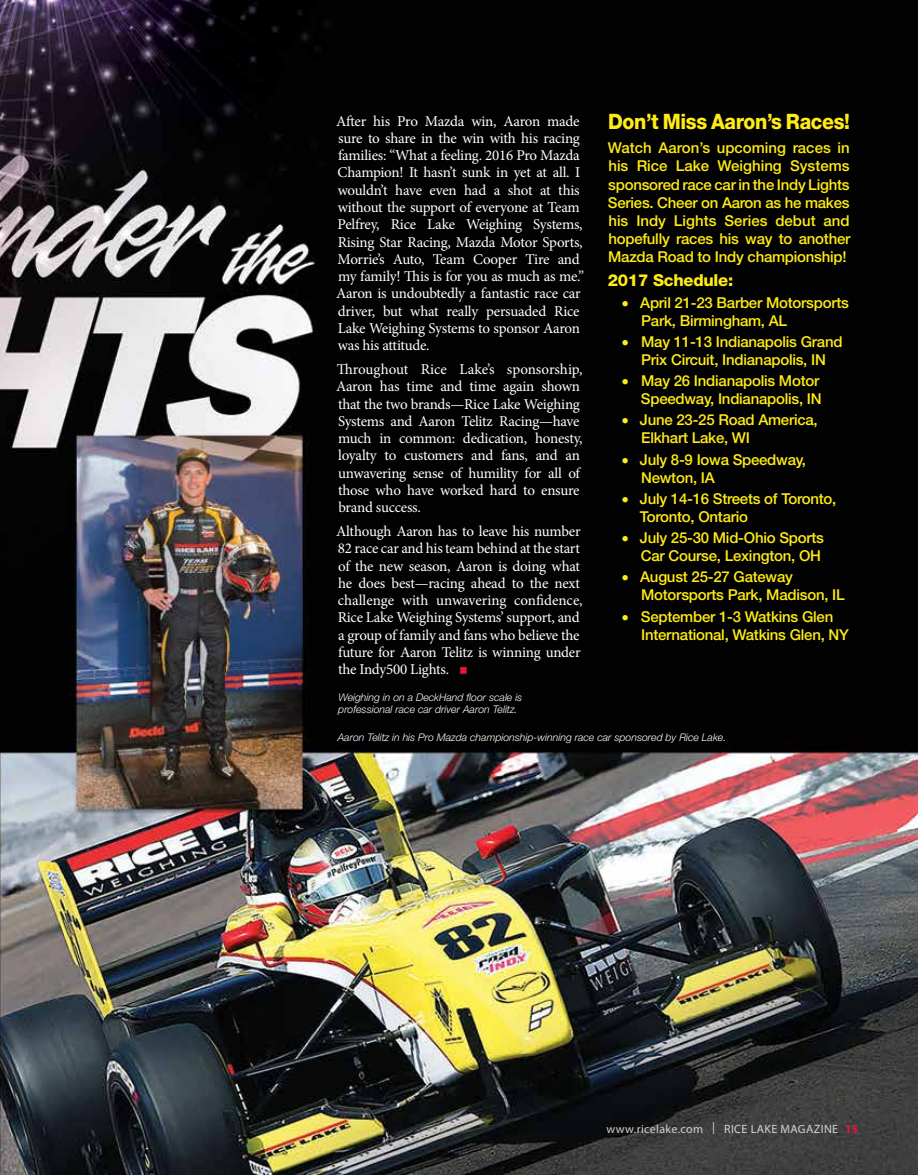
<style>
.page{position:relative;width:918px;height:1175px;background:#fff}
.page>*{position:absolute;margin:0;border:0;box-sizing:border-box;transform-origin:0 0}
.t1{font:800 21.3px "Helvetica Neue LT Std";letter-spacing:-.015em;color:#ffeb15;scale:.92 1}
.t2{font:800 16.5px "Helvetica Neue LT Std";letter-spacing:-.015em;color:#ffeb15}
.t3{font:15px/17.2px "Minion Pro";letter-spacing:-.02em;color:#fff}
.t4{font:500 15px/18px "Helvetica Neue LT Std";letter-spacing:-.015em;color:#ffeb15}
.t5{font:12px "Myriad Pro";letter-spacing:.03em;color:#d1d3d4}
.t6{font:italic 300 10.5px/12px "Helvetica Neue LT Std";color:#fff}
.s1{font-family:"Century Gothic";font-size:28.5px;color:#e31837}
.s2{font-family:"Myriad";font-weight:700;color:#e31837}
</style>
<div class="page">
<img style="left:0;top:0;width:918px;height:1174px">
<p class="t3" style="left:336px;top:112px;width:250px">After his Pro Mazda win, Aaron made sure to share in the win with his racing families: “What a feeling. 2016 Pro Mazda Champion! It hasn’t sunk in yet at all. I wouldn’t have even had a shot at this without the support of everyone at Team Pelfrey, Rice Lake Weighing Systems, Rising Star Racing, Mazda Motor Sports, Morrie’s Auto, Team Cooper Tire and my family! This is for you as much as me.” Aaron is undoubtedly a fantastic race car driver, but what really persuaded Rice Lake Weighing Systems to sponsor Aaron was his attitude.</p>
<p class="t3" style="left:336px;top:361px;width:248px">Throughout Rice Lake’s sponsorship, Aaron has time and time again shown that the two brands—Rice Lake Weighing Systems and Aaron Telitz Racing—have much in common: dedication, honesty, loyalty to customers and fans, and an unwavering sense of humility for all of those who have worked hard to ensure brand success.</p>
<p class="t3" style="left:336px;top:523px;width:248px">Although Aaron has to leave his number 82 race car and his team behind at the start of the new season, Aaron is doing what he does best—racing ahead to the next challenge with unwavering confidence, Rice Lake Weighing Systems’ support, and a group of family and fans who believe the future for Aaron Telitz is winning under the Indy500 Lights. <span class="s1">▪</span></p>
<h1 class="t1" style="left:608px;top:108px;width:265px">Don’t Miss Aaron’s Races!</h1>
<p class="t4" style="left:608px;top:139px;width:244px;text-align:justify">Watch Aaron’s upcoming races in his Rice Lake Weighing Systems sponsored race car in the Indy Lights Series. Cheer on Aaron as he makes his Indy Lights Series debut and hopefully races his way to another Mazda Road to Indy championship!</p>
<p class="t2" style="left:608px;top:270px;width:127px">2017 Schedule:</p>
<p class="t4" style="left:641px;top:293px;width:209px;text-indent:-19px">• April 21-23 Barber Motorsports<br>Park, Birmingham, AL</p>
<p class="t4" style="left:622px;top:332px;width:222px;text-align:center">• May 11-13 Indianapolis Grand<br>Prix Circuit, Indianapolis, IN</p>
<p class="t4" style="left:622px;top:371px;width:201px;text-align:right">• May 26 Indianapolis Motor<br>Speedway, Indianapolis, IN</p>
<p class="t4" style="left:641px;top:411px;width:178px;text-indent:-19px">• June 23-25 Road America,<br>Elkhart Lake, WI</p>
<p class="t4" style="left:641px;top:450px;width:166px;text-indent:-19px">• July 8-9 Iowa Speedway,<br>Newton, IA</p>
<p class="t4" style="left:640px;top:489px;width:198px;text-indent:-18px">• July 14-16 Streets of Toronto,<br>Toronto, Ontario</p>
<p class="t4" style="left:622px;top:528px;width:204px;text-align:right">• July 25-30 Mid-Ohio Sports<br>Car Course, Lexington, OH</p>
<p class="t4" style="left:641px;top:568px;width:205px;text-indent:-19px">• August 25-27 Gateway<br>Motorsports Park, Madison, IL</p>
<p class="t4" style="left:641px;top:607px;width:209px;text-indent:-19px">• September 1-3 Watkins Glen<br>International, Watkins Glen, NY</p>
<p class="t6" style="left:338px;top:691px;width:186px">Weighing in on a DeckHand floor scale is professional race car driver Aaron Telitz.</p>
<p class="t6" style="left:338px;top:730px;width:390px">Aaron Telitz in his Pro Mazda championship-winning race car sponsored by Rice Lake.</p>
<p class="t5" style="left:606px;top:1121px;width:253px">www.ricelake.com | RICE LAKE MAGAZINE <span class="s2">15</span></p>
</div>
